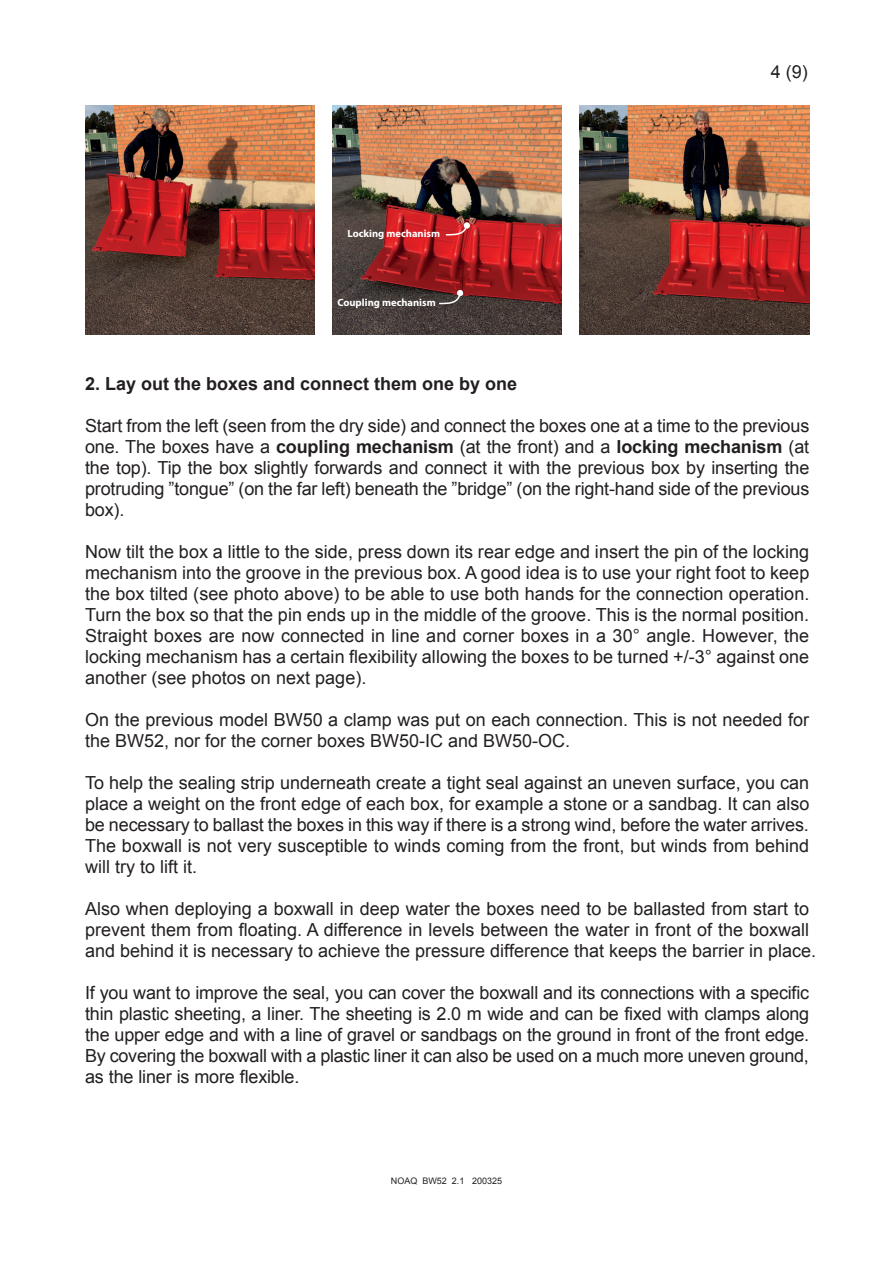
<style>
.page{position:relative;width:893px;height:1263px;background:#fff}
.page>*{position:absolute;margin:0;border:0;box-sizing:border-box;transform-origin:0 0}
.t1{font:18px/21px "Arial";color:#231f20;text-align:justify}
.t2{font:700 18px "Arial";color:#231f20}
.t3{font:700 10.5px "Myriad Pro";color:#fff}
.t4{font:9px "Arial";color:#231f20}
.s1{font-weight:700}
</style>
<div class="page">
<img style="left:85px;top:105px;width:230px;height:229px">
<img style="left:332px;top:105px;width:230px;height:229px">
<img style="left:580px;top:105px;width:229px;height:229px">
<svg style="left:444px;top:223px;width:25px;height:13px"></svg>
<div style="left:464px;top:222px;width:6px;height:7px;background:#fff;border-radius:50%"></div>
<svg style="left:438px;top:290px;width:25px;height:15px"></svg>
<p class="t3" style="left:347px;top:227px;width:94px">Locking mechanism</p>
<p class="t3" style="left:337px;top:296px;width:100px">Coupling mechanism</p>
<p class="t1" style="left:771px;top:62px;width:39px">4 (9)</p>
<p class="t2" style="left:85px;top:371px;width:434px">2. Lay out the boxes and connect them one by one</p>
<p class="t1" style="left:85px;top:415px;width:726px">Start from the left (seen from the dry side) and connect the boxes one at a time to the previous one. The boxes have a <span class="s1">coupling mechanism</span> (at the front) and a <span class="s1">locking mechanism</span> (at the top). Tip the box slightly forwards and connect it with the previous box by inserting the protruding ”tongue” (on the far left) beneath the ”bridge” (on the right-hand side of the previous box).</p>
<p class="t1" style="left:85px;top:541px;width:726px">Now tilt the box a little to the side, press down its rear edge and insert the pin of the locking mechanism into the groove in the previous box. A good idea is to use your right foot to keep the box tilted (see photo above) to be able to use both hands for the connection operation.<br>Turn the box so that the pin ends up in the middle of the groove. This is the normal position.<br>Straight boxes are now connected in line and corner boxes in a 30° angle. However, the locking mechanism has a certain flexibility allowing the boxes to be turned +/-3° against one another (see photos on next page).</p>
<p class="t1" style="left:85px;top:709px;width:726px">On the previous model BW50 a clamp was put on each connection. This is not needed for the BW52, nor for the corner boxes BW50-IC and BW50-OC.</p>
<p class="t1" style="left:85px;top:772px;width:726px">To help the sealing strip underneath create a tight seal against an uneven surface, you can place a weight on the front edge of each box, for example a stone or a sandbag. It can also be necessary to ballast the boxes in this way if there is a strong wind, before the water arrives.<br>The boxwall is not very susceptible to winds coming from the front, but winds from behind will try to lift it.</p>
<p class="t1" style="left:85px;top:898px;width:733px;text-align:left">Also when deploying a boxwall in deep water the boxes need to be ballasted from start to prevent them from floating. A difference in levels between the water in front of the boxwall and behind it is necessary to achieve the pressure difference that keeps the barrier in place.</p>
<p class="t1" style="left:85px;top:982px;width:726px">If you want to improve the seal, you can cover the boxwall and its connections with a specific thin plastic sheeting, a liner. The sheeting is 2.0 m wide and can be fixed with clamps along the upper edge and with a line of gravel or sandbags on the ground in front of the front edge.<br>By covering the boxwall with a plastic liner it can also be used on a much more uneven ground, as the liner is more flexible.</p>
<p class="t4" style="left:391px;top:1175px;width:113px">NOAQ BW52 2.1 200325</p>
</div>
